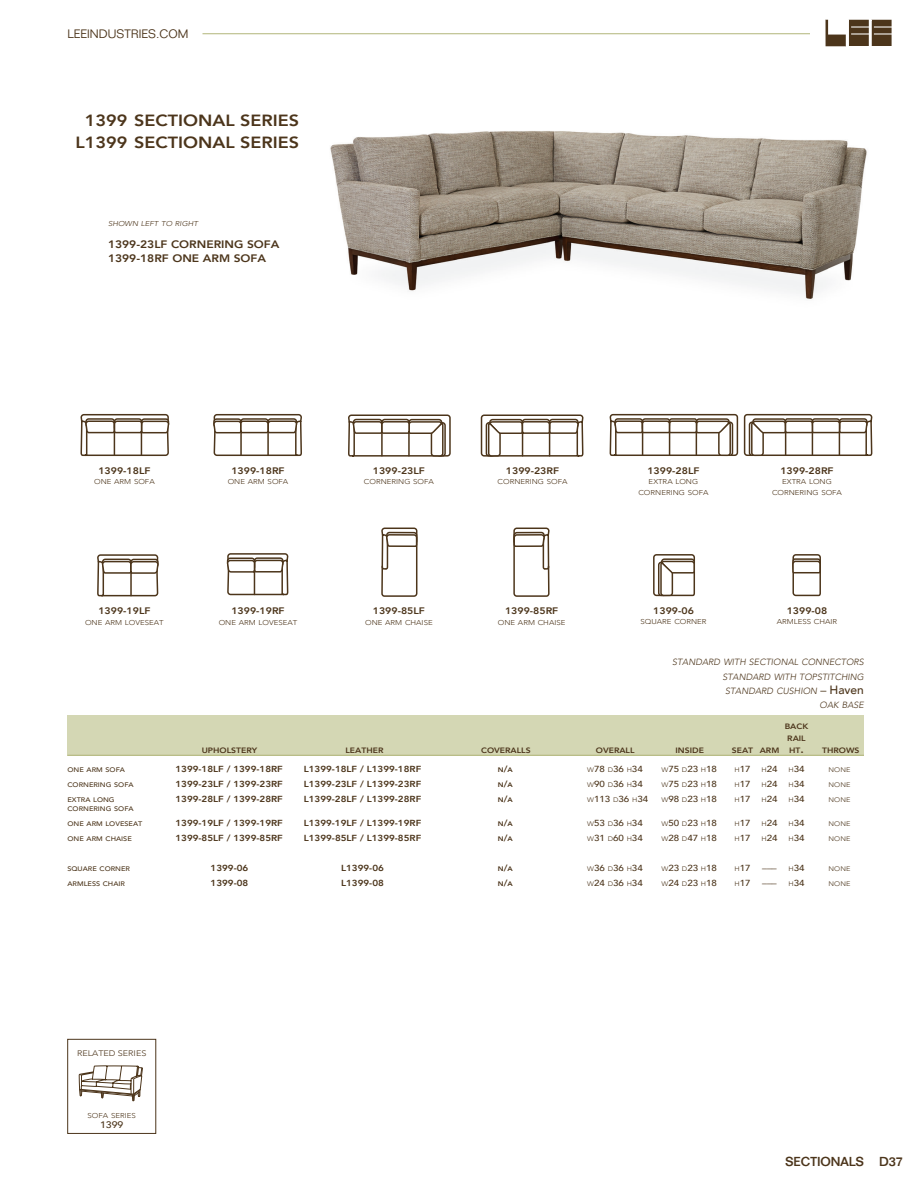
<style>
.page{position:relative;width:918px;height:1188px;background:#fff}
.page>*{position:absolute;margin:0;border:0;box-sizing:border-box;transform-origin:0 0}
.t1{font:800 16.2px/21.6px "Avenir";color:#4c351b;text-align:center;scale:1.11 1}
.t2{font:500 12.75px "Folio Std";color:#4c351b}
.t3{font:300 12px "Folio Std";color:#4c351b}
.t4{font:800 10.8px/14.4px "Avenir";color:#4c351b;scale:1.11 1}
.t5{font:800 9.45px "Avenir";color:#4c351b;scale:1.11 1}
.t6{font:500 9.45px "Avenir";color:#4c351b;scale:1.11 1}
.t7{font:italic 300 9px/14.4px "Avenir";color:#4c351b;text-align:right}
.t8{font:800 8.7px "Avenir";color:#4c351b;scale:1.11 1}
.t9{font:500 8.7px "Avenir";color:#4c351b;scale:1.11 1}
.t10{font:300 8.7px "Avenir";color:#4c351b;scale:1.11 1}
.t11{font:300 8.1px "Avenir";color:#4c351b;scale:1.11 1}
.t12{font:800 7.8px/12px "Avenir";color:#4c351b;text-align:center;scale:1.11 1}
.t13{font:300 7.05px/10.5px "Avenir";color:#4c351b;text-align:center;scale:1.11 1}
.t14{font:italic 300 7.05px "Avenir";color:#4c351b;scale:1.11 1}
.t15{font:500 6.6px "Avenir";color:#4c351b;scale:1.11 1}
.t16{font:300 6.6px "Avenir";color:#4c351b;scale:1.11 1}
.t17{font:800 6.6px "Avenir";color:#4c351b;scale:1.11 1}
.s1{font-style:normal;font-size:12px}
.s2{font-weight:500;font-style:normal;font-size:12px}
.s3{font-size:10.35px}
.s4{font-size:8.7px}
.s5{font-weight:300;font-size:6.6px}
</style>
<div class="page">
<svg style="left:825px;top:20px;width:67px;height:27px"></svg>
<hr style="left:202px;top:33px;width:608px;height:1px;background:#b1b579">
<img style="left:330px;top:131px;width:537px;height:168px">
<div style="left:68px;top:715px;width:796px;height:40px;background:#d4d7b4"></div>
<hr style="left:68px;top:755px;width:796px;height:1px;background:#b1b579">
<svg style="left:81px;top:414px;width:88px;height:42px"></svg>
<svg style="left:213px;top:414px;width:89px;height:42px"></svg>
<svg style="left:348px;top:415px;width:103px;height:42px"></svg>
<svg style="left:481px;top:415px;width:102px;height:42px"></svg>
<svg style="left:610px;top:414px;width:128px;height:42px"></svg>
<svg style="left:744px;top:414px;width:128px;height:42px"></svg>
<svg style="left:381px;top:528px;width:36px;height:69px"></svg>
<svg style="left:97px;top:554px;width:62px;height:42px"></svg>
<svg style="left:227px;top:553px;width:61px;height:42px"></svg>
<svg style="left:513px;top:528px;width:37px;height:69px"></svg>
<svg style="left:792px;top:554px;width:29px;height:42px"></svg>
<div style="left:68px;top:1039px;width:88px;height:95px;border:1px solid #4c351b"></div>
<svg style="left:79px;top:1066px;width:64px;height:36px"></svg>
<svg style="left:653px;top:554px;width:42px;height:42px"></svg>
<h3 class="t3" style="left:68px;top:27px;width:122px">LEEINDUSTRIES.COM</h3>
<h1 class="t1" style="left:76px;top:110px;width:203px">1399 SECTIONAL SERIES<br>L1399 SECTIONAL SERIES</h1>
<p class="t14" style="left:108px;top:220px;width:83px">SHOWN LEFT TO RIGHT</p>
<p class="t4" style="left:108px;top:237px;width:156px">1399-23LF CORNERING SOFA<br>1399-18RF ONE ARM SOFA</p>
<p class="t5" style="left:98px;top:463px;width:48px">1399-18LF</p>
<p class="t13" style="left:94px;top:476px;width:56px">ONE ARM SOFA</p>
<p class="t5" style="left:98px;top:604px;width:48px">1399-19LF</p>
<p class="t13" style="left:85px;top:617px;width:72px">ONE ARM LOVESEAT</p>
<p class="t5" style="left:231px;top:463px;width:49px">1399-18RF</p>
<p class="t13" style="left:228px;top:476px;width:56px">ONE ARM SOFA</p>
<p class="t5" style="left:231px;top:604px;width:49px">1399-19RF</p>
<p class="t13" style="left:219px;top:617px;width:72px">ONE ARM LOVESEAT</p>
<p class="t5" style="left:373px;top:463px;width:48px">1399-23LF</p>
<p class="t13" style="left:364px;top:476px;width:65px">CORNERING SOFA</p>
<p class="t5" style="left:373px;top:604px;width:48px">1399-85LF</p>
<p class="t13" style="left:365px;top:617px;width:62px">ONE ARM CHAISE</p>
<p class="t5" style="left:506px;top:463px;width:49px">1399-23RF</p>
<p class="t13" style="left:498px;top:476px;width:65px">CORNERING SOFA</p>
<p class="t5" style="left:505px;top:604px;width:49px">1399-85RF</p>
<p class="t13" style="left:498px;top:617px;width:62px">ONE ARM CHAISE</p>
<p class="t5" style="left:647px;top:463px;width:48px">1399-28LF</p>
<p class="t13" style="left:638px;top:476px;width:65px">EXTRA LONG<br>CORNERING SOFA</p>
<p class="t5" style="left:653px;top:603px;width:38px">1399-06</p>
<p class="t13" style="left:641px;top:617px;width:61px">SQUARE CORNER</p>
<p class="t5" style="left:780px;top:463px;width:49px">1399-28RF</p>
<p class="t13" style="left:772px;top:476px;width:65px">EXTRA LONG<br>CORNERING SOFA</p>
<p class="t5" style="left:787px;top:603px;width:38px">1399-08</p>
<p class="t13" style="left:777px;top:617px;width:56px">ARMLESS CHAIR</p>
<p class="t7" style="left:672px;top:655px;width:193px">STANDARD WITH SECTIONAL CONNECTORS<br>STANDARD WITH TOPSTITCHING<br>STANDARD CUSHION <span class="s1">–</span> <span class="s2">Haven<br></span>OAK BASE</p>
<p class="t12" style="left:785px;top:720px;width:23px">BACK<br>RAIL</p>
<p class="t12" style="left:202px;top:744px;width:52px">UPHOLSTERY</p>
<p class="t12" style="left:346px;top:744px;width:36px">LEATHER</p>
<p class="t12" style="left:481px;top:744px;width:46px">COVERALLS</p>
<p class="t12" style="left:596px;top:744px;width:36px">OVERALL</p>
<p class="t12" style="left:676px;top:744px;width:27px">INSIDE</p>
<p class="t12" style="left:732px;top:744px;width:44px">SEAT ARM</p>
<p class="t12" style="left:789px;top:744px;width:65px">HT<span class="s3">.</span> THROWS</p>
<p class="t15" style="left:68px;top:764px;width:53px">ONE ARM SOFA</p>
<p class="t8" style="left:176px;top:762px;width:106px">1399-18LF / 1399-18RF L</p>
<p class="t8" style="left:309px;top:762px;width:103px">1399-18LF / L1399-18RF</p>
<p class="t17" style="left:498px;top:765px;width:15px">N<span class="s4">/</span>A</p>
<p class="t9" style="left:587px;top:762px;width:52px"><span class="s5">W</span>78 <span class="s5">D</span>36 <span class="s5">H</span>34</p>
<p class="t9" style="left:662px;top:762px;width:52px"><span class="s5">W</span>75 <span class="s5">D</span>23 <span class="s5">H</span>18</p>
<p class="t9" style="left:734px;top:762px;width:65px"><span class="s5">H</span>17 <span class="s5">H</span>24 <span class="s5">H</span>34</p>
<p class="t16" style="left:829px;top:766px;width:21px">NONE</p>
<p class="t15" style="left:68px;top:779px;width:61px">CORNERING SOFA</p>
<p class="t8" style="left:176px;top:777px;width:106px">1399-23LF / 1399-23RF L</p>
<p class="t8" style="left:309px;top:777px;width:103px">1399-23LF / L1399-23RF</p>
<p class="t17" style="left:498px;top:780px;width:15px">N<span class="s4">/</span>A</p>
<p class="t9" style="left:587px;top:777px;width:52px"><span class="s5">W</span>90 <span class="s5">D</span>36 <span class="s5">H</span>34</p>
<p class="t9" style="left:662px;top:777px;width:52px"><span class="s5">W</span>75 <span class="s5">D</span>23 <span class="s5">H</span>18</p>
<p class="t9" style="left:734px;top:777px;width:65px"><span class="s5">H</span>17 <span class="s5">H</span>24 <span class="s5">H</span>34</p>
<p class="t16" style="left:829px;top:781px;width:21px">NONE</p>
<p class="t15" style="left:68px;top:794px;width:44px">EXTRA LONG</p>
<p class="t8" style="left:175px;top:792px;width:106px">1399-28LF / 1399-28RF L</p>
<p class="t8" style="left:309px;top:792px;width:103px">1399-28LF / L1399-28RF</p>
<p class="t17" style="left:498px;top:795px;width:15px">N<span class="s4">/</span>A</p>
<p class="t9" style="left:587px;top:792px;width:56px"><span class="s5">W</span>113 <span class="s5">D</span>36 <span class="s5">H</span>34</p>
<p class="t9" style="left:662px;top:792px;width:52px"><span class="s5">W</span>98 <span class="s5">D</span>23 <span class="s5">H</span>18</p>
<p class="t9" style="left:734px;top:792px;width:65px"><span class="s5">H</span>17 <span class="s5">H</span>24 <span class="s5">H</span>34</p>
<p class="t16" style="left:829px;top:796px;width:21px">NONE</p>
<p class="t15" style="left:68px;top:803px;width:61px">CORNERING SOFA</p>
<p class="t15" style="left:67px;top:818px;width:69px">ONE ARM LOVESEAT</p>
<p class="t8" style="left:175px;top:816px;width:106px">1399-19LF / 1399-19RF L</p>
<p class="t8" style="left:309px;top:816px;width:103px">1399-19LF / L1399-19RF</p>
<p class="t17" style="left:498px;top:819px;width:15px">N<span class="s4">/</span>A</p>
<p class="t9" style="left:587px;top:816px;width:52px"><span class="s5">W</span>53 <span class="s5">D</span>36 <span class="s5">H</span>34</p>
<p class="t9" style="left:662px;top:816px;width:52px"><span class="s5">W</span>50 <span class="s5">D</span>23 <span class="s5">H</span>18</p>
<p class="t9" style="left:734px;top:816px;width:65px"><span class="s5">H</span>17 <span class="s5">H</span>24 <span class="s5">H</span>34</p>
<p class="t16" style="left:829px;top:820px;width:21px">NONE</p>
<p class="t15" style="left:68px;top:833px;width:59px">ONE ARM CHAISE</p>
<p class="t8" style="left:176px;top:831px;width:106px">1399-85LF / 1399-85RF L</p>
<p class="t8" style="left:309px;top:831px;width:103px">1399-85LF / L1399-85RF</p>
<p class="t17" style="left:498px;top:834px;width:15px">N<span class="s4">/</span>A</p>
<p class="t9" style="left:587px;top:831px;width:52px"><span class="s5">W</span>31 <span class="s5">D</span>60 <span class="s5">H</span>34</p>
<p class="t9" style="left:662px;top:831px;width:52px"><span class="s5">W</span>28 <span class="s5">D</span>47 <span class="s5">H</span>18</p>
<p class="t9" style="left:734px;top:831px;width:65px"><span class="s5">H</span>17 <span class="s5">H</span>24 <span class="s5">H</span>34</p>
<p class="t16" style="left:829px;top:835px;width:21px">NONE</p>
<p class="t15" style="left:68px;top:863px;width:58px">SQUARE CORNER</p>
<p class="t8" style="left:211px;top:861px;width:35px">1399-06</p>
<p class="t8" style="left:304px;top:861px;width:14px">L</p>
<p class="t8" style="left:346px;top:861px;width:35px">1399-06</p>
<p class="t17" style="left:498px;top:864px;width:15px">N<span class="s4">/</span>A</p>
<p class="t9" style="left:587px;top:861px;width:52px"><span class="s5">W</span>36 <span class="s5">D</span>36 <span class="s5">H</span>34</p>
<p class="t9" style="left:662px;top:861px;width:52px"><span class="s5">W</span>23 <span class="s5">D</span>23 <span class="s5">H</span>18</p>
<p class="t9" style="left:734px;top:861px;width:16px"><span class="s5">H</span>17</p>
<p class="t10" style="left:762px;top:863px;width:15px">–––</p>
<p class="t9" style="left:788px;top:861px;width:16px"><span class="s5">H</span>34</p>
<p class="t16" style="left:829px;top:865px;width:21px">NONE</p>
<p class="t15" style="left:68px;top:878px;width:53px">ARMLESS CHAIR</p>
<p class="t8" style="left:211px;top:876px;width:35px">1399-08</p>
<p class="t8" style="left:304px;top:876px;width:21px">L</p>
<p class="t8" style="left:346px;top:876px;width:35px">1399-08</p>
<p class="t17" style="left:498px;top:879px;width:15px">N<span class="s4">/</span>A</p>
<p class="t9" style="left:587px;top:876px;width:52px"><span class="s5">W</span>24 <span class="s5">D</span>36 <span class="s5">H</span>34</p>
<p class="t9" style="left:662px;top:876px;width:52px"><span class="s5">W</span>24 <span class="s5">D</span>23 <span class="s5">H</span>18</p>
<p class="t9" style="left:734px;top:876px;width:16px"><span class="s5">H</span>17</p>
<p class="t10" style="left:762px;top:878px;width:15px">–––</p>
<p class="t9" style="left:788px;top:876px;width:16px"><span class="s5">H</span>34</p>
<p class="t16" style="left:829px;top:880px;width:21px">NONE</p>
<p class="t11" style="left:77px;top:1048px;width:64px">RELATED SERIES</p>
<p class="t13" style="left:88px;top:1110px;width:45px">SOFA SERIES</p>
<p class="t6" style="left:100px;top:1117px;width:23px">1399</p>
<h2 class="t2" style="left:786px;top:1153px;width:119px">SECTIONALS D37</h2>
</div>
